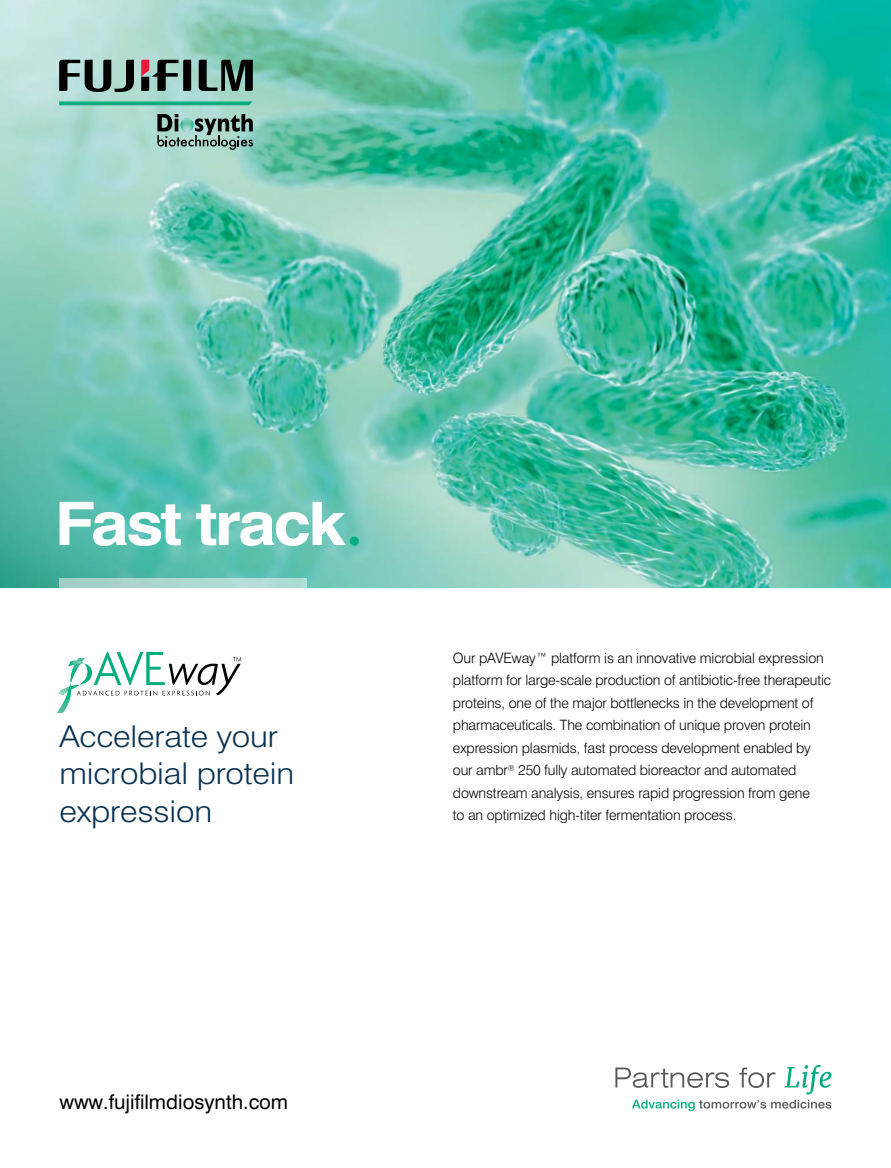
<style>
.page{position:relative;width:891px;height:1168px;background:#fff}
.page>*{position:absolute;margin:0;border:0;box-sizing:border-box;transform-origin:0 0}
.t1{font:700 60px "Swiss 721 BT";letter-spacing:-.04em;color:#fff;scale:1.13 1}
.t2{font:300 30px/37.5px "Swiss 721 BT";letter-spacing:-.005em;color:#093151;scale:1.1 1}
.t3{font:20.1px "Swiss 721 BT";color:#000}
.t4{font:300 14.25px/22.5px "Swiss 721 BT";letter-spacing:-.01em;color:#000}
</style>
<div class="page">
<svg style="left:615px;top:1065px;width:216px;height:46px"></svg>
<img style="left:0;top:0;width:891px;height:588px">
<div style="left:350px;top:536px;width:9px;height:10px;background:#00ad7e;border-radius:50%"></div>
<svg style="left:157px;top:114px;width:96px;height:36px;background:#73948d"></svg>
<svg style="left:199px;top:60px;width:54px;height:31px;background:#435d56"></svg>
<svg style="left:59px;top:60px;width:75px;height:32px;background:#617672"></svg>
<svg style="left:141px;top:60px;width:50px;height:31px;background:#616967"></svg>
<svg style="left:59px;top:101px;width:194px;height:4px"></svg>
<svg style="left:57px;top:652px;width:184px;height:61px"></svg>
<img style="left:60px;top:578px;width:247px;height:10px">
<h1 class="t1" style="left:55px;top:489px;width:259px">Fast track</h1>
<h2 class="t2" style="left:59px;top:720px;width:215px">Accelerate your microbial protein expression</h2>
<h3 class="t3" style="left:59px;top:1094px;width:230px">www.fujifilmdiosynth.com</h3>
<p class="t4" style="left:453px;top:648px;width:380px">Our pAVEway™ platform is an innovative microbial expression platform for large-scale production of antibiotic-free therapeutic proteins, one of the major bottlenecks in the development of pharmaceuticals. The combination of unique proven protein expression plasmids, fast process development enabled by our ambr<sup>®</sup> 250 fully automated bioreactor and automated downstream analysis, ensures rapid progression from gene<br>to an optimized high-titer fermentation process.</p>
</div>
